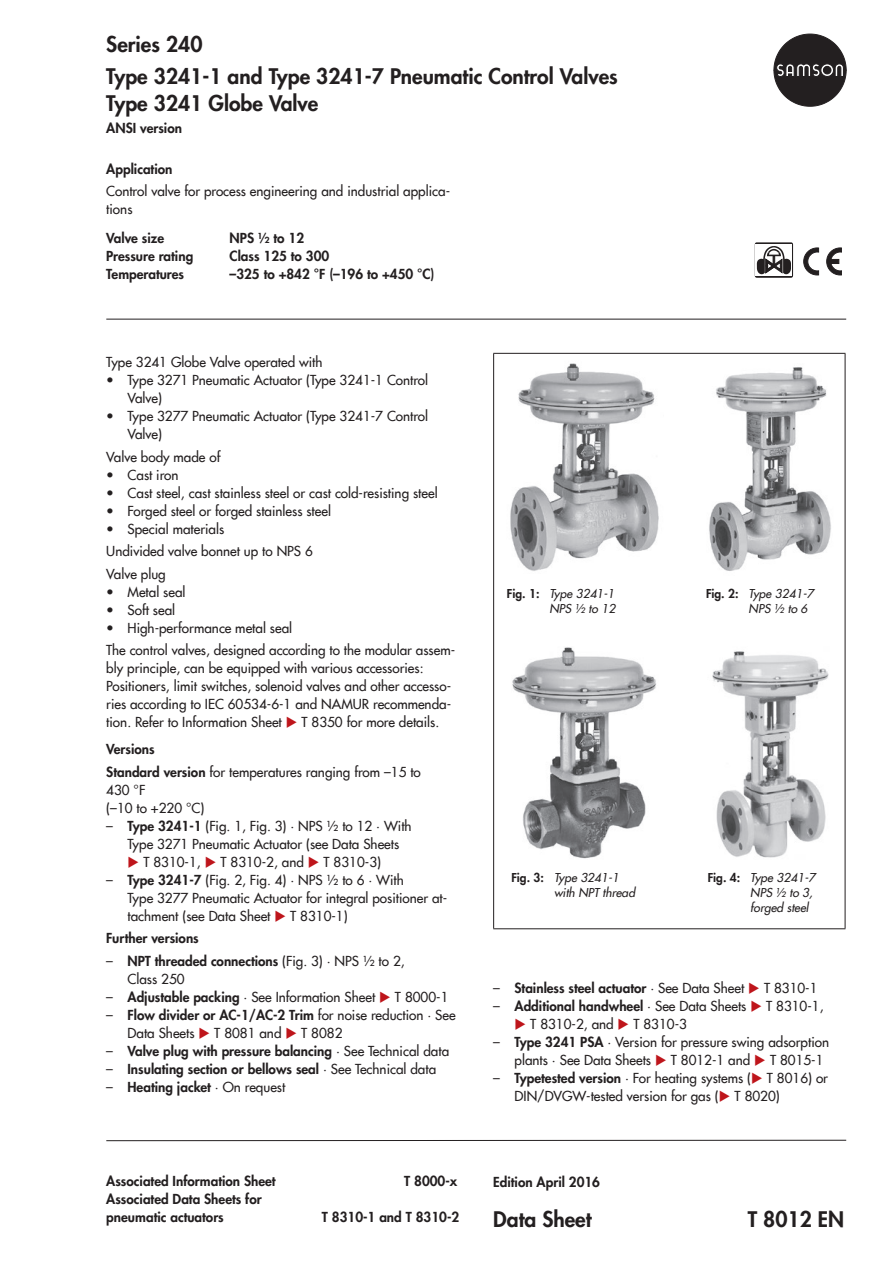
<style>
.page{position:relative;width:893px;height:1263px;background:#fff}
.page>*{position:absolute;margin:0;border:0;box-sizing:border-box;transform-origin:0 0}
.t1{font:800 21px/31.5px "Futura Com";color:#231f20}
.t2{font:500 13.5px/18px "Futura Com";color:#231f20}
.t3{font:800 13.5px/18px "Futura Com";color:#231f20}
.t4{font:italic 500 12px/15px "Futura Com";color:#231f20}
.s1{font-family:"Futura";font-weight:400}
.s2{color:#be151b}
.s3{font-weight:800}
.s4{font-weight:500}
.s5{font-weight:800;font-style:normal}
</style>
<div class="page">
<svg style="left:774px;top:34px;width:72px;height:72px"></svg>
<hr style="left:106px;top:319px;width:740px;height:1px;background:#231f20">
<svg style="left:804px;top:248px;width:15px;height:27px"></svg>
<svg style="left:827px;top:248px;width:15px;height:27px"></svg>
<hr style="left:829px;top:259px;width:10px;height:4px;background:#231f20">
<svg style="left:106px;top:1139px;width:741px;height:2px"></svg>
<svg style="left:755px;top:242px;width:38px;height:36px"></svg>
<hr style="left:493px;top:353px;width:352px;height:1px;background:#231f20">
<hr style="left:493px;top:354px;width:1px;height:574px;background:#231f20">
<hr style="left:845px;top:354px;width:1px;height:574px;background:#231f20">
<hr style="left:493px;top:928px;width:352px;height:1px;background:#231f20">
<img style="left:510px;top:363px;width:149px;height:208px">
<img style="left:709px;top:367px;width:122px;height:204px">
<img style="left:512px;top:647px;width:144px;height:212px">
<img style="left:712px;top:651px;width:117px;height:207px">
<h1 class="t1" style="left:106px;top:28px;width:513px">Series 240<br>Type 3241-1 and Type 3241-7 Pneumatic Control Valves</h1>
<h1 class="t1" style="left:106px;top:86px;width:214px">Type 3241 Globe Valve</h1>
<p class="t3" style="left:106px;top:119px;width:77px">ANSI version</p>
<p class="t3" style="left:106px;top:159px;width:68px">Application</p>
<p class="t2" style="left:106px;top:181px;width:345px">Control valve for process engineering and industrial applica&shy;tions</p>
<p class="t3" style="left:106px;top:228px;width:59px">Valve size</p>
<p class="t3" style="left:230px;top:228px;width:76px">NPS ½ to 12</p>
<p class="t3" style="left:106px;top:246px;width:88px">Pressure rating</p>
<p class="t3" style="left:230px;top:246px;width:101px">Class 125 to 300</p>
<p class="t3" style="left:106px;top:264px;width:79px">Temperatures</p>
<p class="t3" style="left:230px;top:264px;width:206px">–325 to +842 °F (–196 to +450 °C)</p>
<p class="t2" style="left:106px;top:352px;width:218px">Type 3241 Globe Valve operated with</p>
<p class="t2" style="left:128px;top:370px;width:302px;text-indent:-21px"><span class="s1">•</span> Type 3271 Pneumatic Actuator (Type 3241-1 Control<br>Valve)</p>
<p class="t2" style="left:128px;top:406px;width:302px;text-indent:-21px"><span class="s1">•</span> Type 3277 Pneumatic Actuator (Type 3241-7 Control<br>Valve)</p>
<p class="t2" style="left:106px;top:447px;width:116px">Valve body made of</p>
<p class="t2" style="left:106px;top:465px;width:74px"><span class="s1">•</span> Cast iron</p>
<p class="t2" style="left:106px;top:483px;width:333px"><span class="s1">•</span> Cast steel, cast stainless steel or cast cold-resisting steel</p>
<p class="t2" style="left:106px;top:501px;width:226px"><span class="s1">•</span> Forged steel or forged stainless steel</p>
<p class="t2" style="left:106px;top:517px;width:208px;line-height:22.5px"><span class="s1">•</span> Special materials<br>Undivided valve bonnet up to NPS 6<br>Valve plug</p>
<p class="t2" style="left:106px;top:582px;width:81px"><span class="s1">•</span> Metal seal</p>
<p class="t2" style="left:106px;top:600px;width:70px"><span class="s1">•</span> Soft seal</p>
<p class="t2" style="left:106px;top:616px;width:350px;line-height:22.5px"><span class="s1">•</span> High-performance metal seal<br>The control valves, designed according to the modular assem-</p>
<p class="t2" style="left:106px;top:658px;width:346px">bly principle, can be equipped with various accessories:<br>Positioners, limit switches, solenoid valves and other accesso&shy;ries according to IEC 60534-6-1 and NAMUR recommenda&shy;tion. Refer to Information Sheet <span class="s2">◆</span> T 8350 for more details.</p>
<p class="t2" style="left:106px;top:737px;width:316px;line-height:22.5px"><span class="s3">Versions<br>Standard version</span> for temperatures ranging from –15 to</p>
<p class="t2" style="left:106px;top:780px;width:100px">430 °F<br>(–10 to +220 °C)</p>
<p class="t2" style="left:128px;top:816px;width:286px;text-indent:-21px"><span class="s1">–</span> <span class="s3">Type 3241-1</span> (Fig. 1, Fig. 3) · NPS ½ to 12 · With<br>Type 3271 Pneumatic Actuator (see Data Sheets</p>
<p class="t2" style="left:128px;top:852px;width:255px"><span class="s2">◆</span> T 8310-1, <span class="s2">◆</span> T 8310-2, and <span class="s2">◆</span> T 8310-3)</p>
<p class="t2" style="left:128px;top:870px;width:321px;text-indent:-21px"><span class="s1">–</span> <span class="s3">Type 3241-7</span> (Fig. 2, Fig. 4) · NPS ½ to 6 · With<br>Type 3277 Pneumatic Actuator for integral positioner at&shy;tachment (see Data Sheet <span class="s2">◆</span> T 8310-1)</p>
<p class="t3" style="left:106px;top:928px;width:94px">Further versions</p>
<p class="t2" style="left:128px;top:951px;width:279px;text-indent:-21px"><span class="s1">–</span> <span class="s3">NPT threaded connections</span> (Fig. 3) · NPS ½ to 2,<br>Class 250</p>
<p class="t2" style="left:106px;top:987px;width:344px"><span class="s1">–</span> <span class="s3">Adjustable packing</span> · See Information Sheet <span class="s2">◆</span> T 8000-1</p>
<p class="t2" style="left:128px;top:1005px;width:330px;text-indent:-21px"><span class="s1">–</span> <span class="s3">Flow divider or AC-1/AC-2 Trim</span> for noise reduction · See<br>Data Sheets <span class="s2">◆</span> T 8081 and <span class="s2">◆</span> T 8082</p>
<p class="t3" style="left:106px;top:1041px;width:344px"><span class="s1">–</span> Valve plug with pressure balancing <span class="s4">· See Technical data</span></p>
<p class="t3" style="left:106px;top:1059px;width:331px"><span class="s1">–</span> Insulating section or bellows seal <span class="s4">· See Technical data</span></p>
<p class="t3" style="left:106px;top:1077px;width:181px"><span class="s1">–</span> Heating jacket <span class="s4">· On request</span></p>
<p class="t4" style="left:507px;top:586px;width:110px;text-align:right"><span class="s5">Fig. 1:</span> Type 3241-1<br>NPS ½ to 12</p>
<p class="t4" style="left:749px;top:586px;width:66px;text-indent:-43px"><span class="s5">Fig. 2:</span> Type 3241-7<br>NPS ½ to 6</p>
<p class="t4" style="left:554px;top:870px;width:82px;text-indent:-43px"><span class="s5">Fig. 3:</span> Type 3241-1 with NPT thread</p>
<p class="t4" style="left:750px;top:870px;width:66px;text-indent:-43px"><span class="s5">Fig. 4:</span> Type 3241-7<br>NPS ½ to 3, forged steel</p>
<p class="t3" style="left:493px;top:978px;width:326px"><span class="s1">–</span> Stainless steel actuator <span class="s4">· See Data Sheet</span> <span class="s2">◆</span> <span class="s4">T 8310‑1</span></p>
<p class="t2" style="left:493px;top:996px;width:332px"><span class="s1">–</span> <span class="s3">Additional handwheel</span> · See Data Sheets <span class="s2">◆</span> T 8310‑1,</p>
<p class="t2" style="left:514px;top:1014px;width:174px"><span class="s2">◆</span> T 8310‑2, and <span class="s2">◆</span> T 8310‑3</p>
<p class="t2" style="left:515px;top:1032px;width:316px;text-indent:-21px"><span class="s1">–</span> <span class="s3">Type 3241 PSA</span> · Version for pressure swing adsorption plants · See Data Sheets <span class="s2">◆</span> T 8012-1 and <span class="s2">◆</span> T 8015-1</p>
<p class="t2" style="left:515px;top:1068px;width:315px;text-indent:-21px"><span class="s1">–</span> <span class="s3">Typetested version</span> · For heating systems (<span class="s2">◆</span> T 8016) or<br>DIN/DVGW-tested version for gas (<span class="s2">◆</span> T 8020)</p>
<p class="t3" style="left:106px;top:1172px;width:171px">Associated Information Sheet</p>
<p class="t3" style="left:404px;top:1172px;width:54px">T 8000-x</p>
<p class="t3" style="left:493px;top:1172px;width:108px">Edition April 2016</p>
<p class="t3" style="left:106px;top:1190px;width:157px">Associated Data Sheets for pneumatic actuators</p>
<h1 class="t1" style="left:493px;top:1203px;width:100px">Data Sheet</h1>
<h1 class="t1" style="left:748px;top:1203px;width:98px">T 8012 EN</h1>
<p class="t3" style="left:322px;top:1208px;width:139px">T 8310-1 and T 8310-2</p>
</div>
